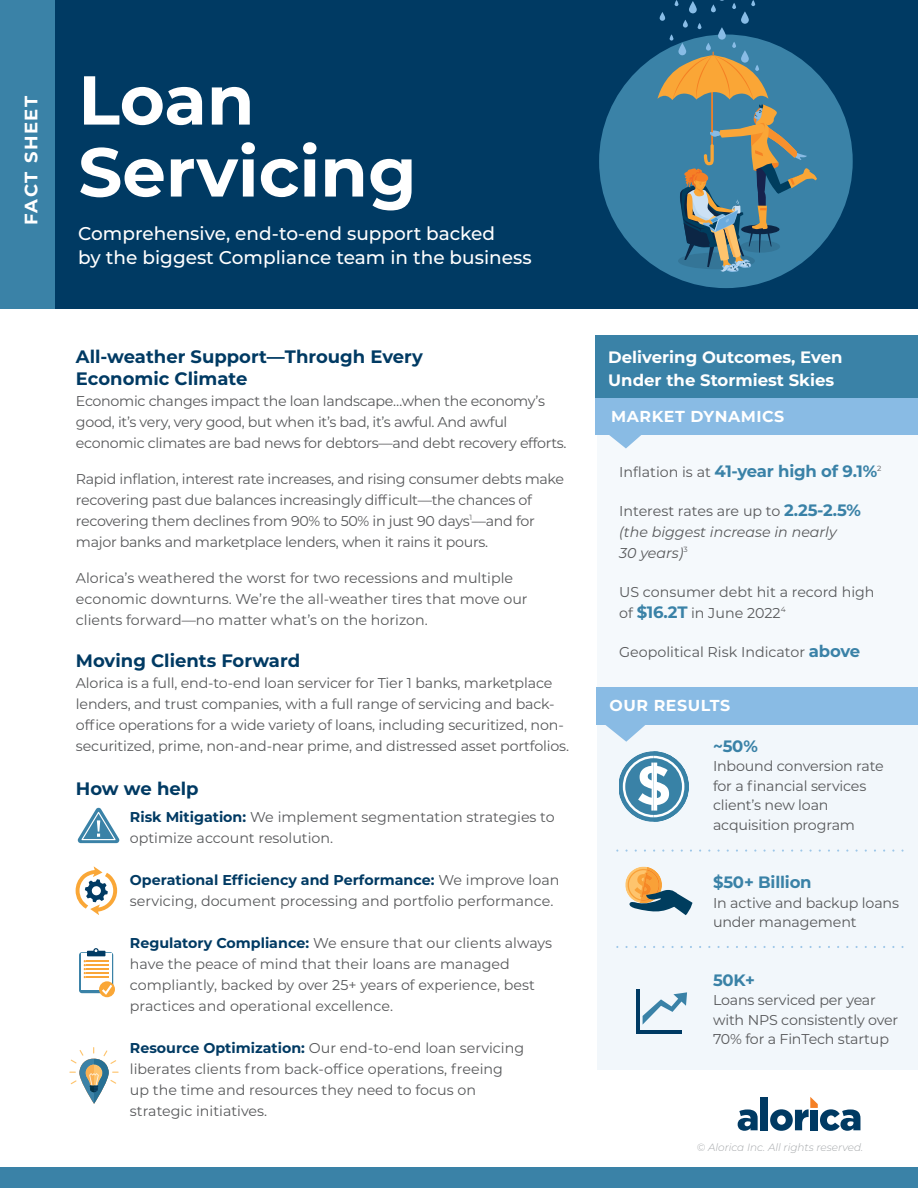
<style>
.page{position:relative;width:918px;height:1188px;background:#fff}
.page>*{position:absolute;margin:0;border:0;box-sizing:border-box;transform-origin:0 0}
.t1{font:700 69px/72px "Montserrat";color:#fff}
.t2{font:500 18.45px/24px "Montserrat";color:#fff}
.t3{font:700 18px/22.5px "Montserrat";color:#003a63}
.t4{font:700 18px "Montserrat";letter-spacing:.09em;color:#fff}
.t5{font:700 16.5px "Montserrat";letter-spacing:-.01em;color:#3a82a7}
.t6{font:700 16.5px/22.5px "Montserrat";color:#fff}
.t7{font:700 15.9px "Montserrat";letter-spacing:.035em;color:#fff}
.t8{font:14.25px/21px "Montserrat";letter-spacing:-.01em;color:#58595b}
.t9{font:italic 14.25px/21px "Montserrat";color:#58595b}
.t10{font:italic 300 10.5px "Montserrat";color:#a5a8aa}
.s1{font-weight:700;color:#003a63}
.s2{font-weight:400;font-size:14.25px;color:#58595b}
.s3{font-style:normal}
.s4{font-weight:700;font-style:normal;font-size:16.5px;color:#3a82a7}
.s5{font-weight:700;font-size:16.5px;color:#3a82a7}
</style>
<div class="page">
<div style="left:0;top:0;width:918px;height:309px;background:#003a63"></div>
<div style="left:0;top:0;width:54px;height:309px;background:#3a82a7"></div>
<div style="left:597px;top:434px;width:321px;height:259px;background:#f5f9fc"></div>
<div style="left:0;top:1168px;width:918px;height:20px;background:#3a82a7"></div>
<svg style="left:738px;top:1109px;width:20px;height:22px"></svg>
<div style="left:761px;top:1097px;width:7px;height:33px;background:#003a63"></div>
<svg style="left:770px;top:1097px;width:90px;height:34px"></svg>
<div style="left:597px;top:711px;width:321px;height:359px;background:#f2f7fb"></div>
<svg style="left:626px;top:849px;width:277px;height:3px"></svg>
<svg style="left:626px;top:946px;width:277px;height:2px"></svg>
<div style="left:596px;top:398px;width:322px;height:37px;background:#89bbe4"></div>
<div style="left:597px;top:687px;width:321px;height:38px;background:#89bbe4"></div>
<svg style="left:609px;top:435px;width:32px;height:13px"></svg>
<svg style="left:605px;top:725px;width:40px;height:17px"></svg>
<div style="left:599px;top:35px;width:254px;height:253px;background:#3a82a7;border-radius:50%"></div>
<div style="left:660px;top:12px;width:5px;height:9px;background:#88bce6;border-radius:3px"></div>
<svg style="left:751px;top:0;width:4px;height:6px"></svg>
<svg style="left:675px;top:0;width:4px;height:6px"></svg>
<svg style="left:689px;top:1px;width:8px;height:12px"></svg>
<svg style="left:711px;top:4px;width:5px;height:8px"></svg>
<svg style="left:732px;top:3px;width:4px;height:6px"></svg>
<svg style="left:741px;top:11px;width:8px;height:13px"></svg>
<svg style="left:657px;top:23px;width:160px;height:249px"></svg>
<div style="left:596px;top:335px;width:322px;height:62px;background:#3a82a7"></div>
<svg style="left:77px;top:807px;width:43px;height:36px"></svg>
<svg style="left:76px;top:867px;width:41px;height:48px"></svg>
<svg style="left:79px;top:952px;width:34px;height:41px"></svg>
<div style="left:81px;top:954px;width:30px;height:36px;background:#fff"></div>
<svg style="left:99px;top:981px;width:16px;height:16px"></svg>
<svg style="left:102px;top:985px;width:10px;height:10px"></svg>
<svg style="left:84px;top:948px;width:25px;height:30px"></svg>
<svg style="left:69px;top:1047px;width:50px;height:57px"></svg>
<svg style="left:619px;top:751px;width:70px;height:71px"></svg>
<svg style="left:625px;top:867px;width:68px;height:49px"></svg>
<hr style="left:636px;top:989px;width:4px;height:45px;background:#003a63">
<hr style="left:636px;top:1030px;width:45px;height:4px;background:#003a63">
<svg style="left:643px;top:992px;width:44px;height:32px"></svg>
<p class="t4" style="left:18px;top:225px;width:131px;rotate:-90deg">FACT SHEET</p>
<h1 class="t1" style="left:78px;top:61px;width:340px">Loan<br>Servicing</h1>
<p class="t2" style="left:78px;top:221px;width:455px">Comprehensive, end-to-end support backed<br>by the biggest Compliance team in the business</p>
<p class="t3" style="left:76px;top:344px;width:349px">All-weather Support—Through Every<br>Economic Climate</p>
<p class="t8" style="left:76px;top:390px;width:492px">Economic changes impact the loan landscape…when the economy’s good, it’s very, very good, but when it’s bad, it’s awful. And awful economic climates are bad news for debtors—and debt recovery efforts.</p>
<p class="t8" style="left:76px;top:468px;width:490px">Rapid inflation, interest rate increases, and rising consumer debts make recovering past due balances increasingly difficult—the chances of recovering them declines from 90% to 50% in just 90 days<sup>1</sup>—and for major banks and marketplace lenders, when it rains it pours.</p>
<p class="t8" style="left:76px;top:567px;width:453px">Alorica’s weathered the worst for two recessions and multiple economic downturns. We’re the all-weather tires that move our clients forward—no matter what’s on the horizon.</p>
<p class="t3" style="left:76px;top:649px;width:226px">Moving Clients Forward</p>
<p class="t8" style="left:76px;top:672px;width:495px">Alorica is a full, end-to-end loan servicer for Tier 1 banks, marketplace lenders, and trust companies, with a full range of servicing and back&shy;office operations for a wide variety of loans, including securitized, non&shy;securitized, prime, non-and-near prime, and distressed asset portfolios.</p>
<p class="t3" style="left:76px;top:776px;width:124px">How we help</p>
<p class="t8" style="left:130px;top:806px;width:426px"><span class="s1">Risk Mitigation:</span> We implement segmentation strategies to optimize account resolution.</p>
<p class="t8" style="left:130px;top:869px;width:431px"><span class="s1">Operational Efficiency and Performance:</span> We improve loan servicing, document processing and portfolio performance.</p>
<p class="t8" style="left:130px;top:932px;width:424px"><span class="s1">Regulatory Compliance:</span> We ensure that our clients always have the peace of mind that their loans are managed compliantly, backed by over 25+ years of experience, best practices and operational excellence.</p>
<p class="t8" style="left:130px;top:1037px;width:396px"><span class="s1">Resource Optimization:</span> Our end-to-end loan servicing liberates clients from back-office operations, freeing up the time and resources they need to focus on strategic initiatives.</p>
<p class="t6" style="left:608px;top:345px;width:236px">Delivering Outcomes, Even<br>Under the Stormiest Skies</p>
<p class="t7" style="left:611px;top:405px;width:175px">MARKET DYNAMICS</p>
<p class="t5" style="left:619px;top:459px;width:264px"><span class="s2">Inflation is at</span> 41-year high of 9.1%<sup>2</sup></p>
<p class="t9" style="left:619px;top:500px;width:243px"><span class="s3">Interest rates are up to</span> <span class="s4">2.25-2.5% </span>(the biggest increase in nearly<br>30 years)<sup>3</sup></p>
<p class="t8" style="left:619px;top:581px;width:257px">US consumer debt hit a record high of <span class="s5">$16.2T</span> in June 2022<sup>4</sup></p>
<p class="t8" style="left:619px;top:641px;width:243px">Geopolitical Risk Indicator <span class="s5">above</span></p>
<p class="t7" style="left:610px;top:694px;width:122px">OUR RESULTS</p>
<p class="t5" style="left:713px;top:734px;width:46px">~50%</p>
<p class="t8" style="left:713px;top:756px;width:172px;line-height:19.5px">Inbound conversion rate for a financial services client’s new loan acquisition program</p>
<p class="t7" style="left:611px;top:698px;width:78px">RESULTS</p>
<p class="t5" style="left:713px;top:871px;width:100px">$50+ Billion</p>
<p class="t8" style="left:713px;top:892px;width:188px;line-height:19.5px">In active and backup loans under management</p>
<p class="t5" style="left:713px;top:968px;width:43px">50K+</p>
<p class="t8" style="left:713px;top:990px;width:187px;line-height:19.5px">Loans serviced per year with NPS consistently over<br>70% for a FinTech startup</p>
<p class="t10" style="left:697px;top:1140px;width:168px">© Alorica Inc. All rights reserved.</p>
</div>
